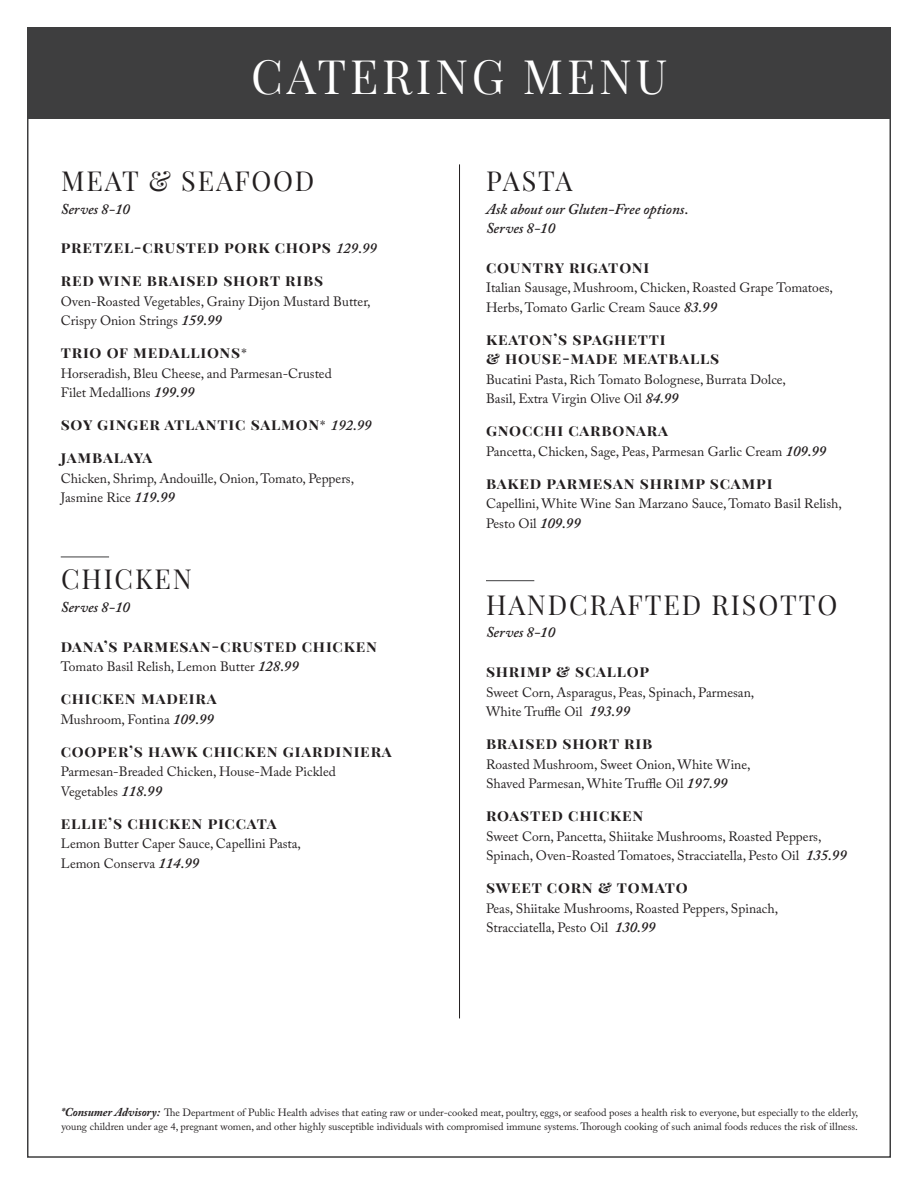
<style>
.page{position:relative;width:918px;height:1188px;background:#fff}
.page>*{position:absolute;margin:0;border:0;box-sizing:border-box;transform-origin:0 0}
.t1{font:46.5px "Playfair Display";letter-spacing:.08em;color:#fff}
.t2{font:27px "Playfair Display";letter-spacing:.07em;color:#231f20}
.t3{font:700 15.75px/19.5px "Playfair Display SC";letter-spacing:.05em;color:#231f20}
.t4{font:italic 600 15px/19.5px "Adobe Caslon Pro";color:#231f20}
.t5{font:13.5px/19.5px "Adobe Caslon Pro";color:#231f20}
.t6{font:10.5px/13.5px "Adobe Caslon Pro";color:#231f20}
.s1{font-family:"Adobe Caslon Pro";font-weight:600;font-style:italic;font-size:15px}
.s2{font-weight:600;font-style:italic;font-size:15px}
.s3{font-weight:400;font-size:12px}
.s4{font-weight:700;font-style:italic;font-size:12px}
</style>
<div class="page">
<hr style="left:459px;top:164px;width:1px;height:854px;background:#231f20">
<div style="left:27px;top:27px;width:864px;height:92px;background:#3e3e3f"></div>
<hr style="left:61px;top:557px;width:48px;height:1px;background:#3e3e3f">
<hr style="left:486px;top:580px;width:48px;height:1px;background:#3e3e3f">
<p class="t1" style="left:251px;top:47px;width:418px">CATERING MENU</p>
<p class="t2" style="left:61px;top:164px;width:255px">MEAT &amp; SEAFOOD</p>
<p class="t4" style="left:61px;top:199px;width:71px">Serves 8-10</p>
<p class="t3" style="left:61px;top:236px;width:318px">PRETZEL-CRUSTED PORK CHOPS <span class="s1">129.99</span></p>
<p class="t3" style="left:61px;top:269px;width:264px">RED WINE BRAISED SHORT RIBS</p>
<p class="t5" style="left:61px;top:292px;width:311px">Oven-Roasted Vegetables, Grainy Dijon Mustard Butter,<br>Crispy Onion Strings <span class="s2">159.99</span></p>
<p class="t3" style="left:61px;top:341px;width:188px">TRIO OF MEDALLIONS<span class="s3">*</span></p>
<p class="t5" style="left:61px;top:364px;width:273px">Horseradish, Bleu Cheese, and Parmesan-Crusted<br>Filet Medallions <span class="s2">199.99</span></p>
<p class="t3" style="left:61px;top:413px;width:312px">SOY GINGER ATLANTIC SALMON<span class="s3">*</span> <span class="s1">192.99</span></p>
<p class="t3" style="left:61px;top:446px;width:93px">JAMBALAYA</p>
<p class="t5" style="left:61px;top:469px;width:295px">Chicken, Shrimp, Andouille, Onion, Tomato, Peppers,<br>Jasmine Rice <span class="s2">119.99</span></p>
<p class="t2" style="left:61px;top:562px;width:133px">CHICKEN</p>
<p class="t4" style="left:61px;top:597px;width:71px">Serves 8-10</p>
<p class="t3" style="left:61px;top:635px;width:318px">DANA’S PARMESAN-CRUSTED CHICKEN</p>
<p class="t5" style="left:61px;top:657px;width:240px">Tomato Basil Relish, Lemon Butter <span class="s2">128.99</span></p>
<p class="t3" style="left:61px;top:687px;width:157px">CHICKEN MADEIRA</p>
<p class="t5" style="left:61px;top:709px;width:155px">Mushroom, Fontina <span class="s2">109.99</span></p>
<p class="t3" style="left:61px;top:740px;width:333px">COOPER’S HAWK CHICKEN GIARDINIERA</p>
<p class="t5" style="left:61px;top:762px;width:277px">Parmesan-Breaded Chicken, House-Made Pickled<br>Vegetables <span class="s2">118.99</span></p>
<p class="t3" style="left:61px;top:812px;width:217px">ELLIE’S CHICKEN PICCATA</p>
<p class="t5" style="left:61px;top:834px;width:242px">Lemon Butter Caper Sauce, Capellini Pasta,<br>Lemon Conserva <span class="s2">114.99</span></p>
<p class="t2" style="left:486px;top:164px;width:88px">PASTA</p>
<p class="t4" style="left:486px;top:199px;width:204px">Ask about our Gluten-Free options.<br>Serves 8-10</p>
<p class="t3" style="left:486px;top:256px;width:165px">COUNTRY RIGATONI</p>
<p class="t5" style="left:486px;top:278px;width:349px">Italian Sausage, Mushroom, Chicken, Roasted Grape Tomatoes,<br>Herbs, Tomato Garlic Cream Sauce <span class="s2">83.99</span></p>
<p class="t3" style="left:486px;top:328px;width:235px">KEATON’S SPAGHETTI<br>&amp; HOUSE-MADE MEATBALLS</p>
<p class="t5" style="left:486px;top:370px;width:302px">Bucatini Pasta, Rich Tomato Bolognese, Burrata Dolce,<br>Basil, Extra Virgin Olive Oil <span class="s2">84.99</span></p>
<p class="t3" style="left:486px;top:419px;width:184px">GNOCCHI CARBONARA</p>
<p class="t5" style="left:486px;top:442px;width:342px">Pancetta, Chicken, Sage, Peas, Parmesan Garlic Cream <span class="s2">109.99</span></p>
<p class="t3" style="left:486px;top:472px;width:288px">BAKED PARMESAN SHRIMP SCAMPI</p>
<p class="t5" style="left:486px;top:494px;width:358px">Capellini, White Wine San Marzano Sauce, Tomato Basil Relish,<br>Pesto Oil <span class="s2">109.99</span></p>
<p class="t2" style="left:486px;top:588px;width:353px">HANDCRAFTED RISOTTO</p>
<p class="t4" style="left:486px;top:623px;width:71px">Serves 8-10</p>
<p class="t3" style="left:486px;top:660px;width:165px">SHRIMP &amp; SCALLOP</p>
<p class="t5" style="left:486px;top:682px;width:270px">Sweet Corn, Asparagus, Peas, Spinach, Parmesan,<br>White Truffle Oil <span class="s2">193.99</span></p>
<p class="t3" style="left:486px;top:732px;width:168px">BRAISED SHORT RIB</p>
<p class="t5" style="left:486px;top:754px;width:266px">Roasted Mushroom, Sweet Onion, White Wine,<br>Shaved Parmesan, White Truffle Oil <span class="s2">197.99</span></p>
<p class="t3" style="left:486px;top:804px;width:159px">ROASTED CHICKEN</p>
<p class="t5" style="left:486px;top:826px;width:362px">Sweet Corn, Pancetta, Shiitake Mushrooms, Roasted Peppers,<br>Spinach, Oven-Roasted Tomatoes, Stracciatella, Pesto Oil <span class="s2">135.99</span></p>
<p class="t3" style="left:486px;top:876px;width:203px">SWEET CORN &amp; TOMATO</p>
<p class="t5" style="left:486px;top:898px;width:294px">Peas, Shiitake Mushrooms, Roasted Peppers, Spinach,<br>Stracciatella, Pesto Oil <span class="s2">130.99</span></p>
<p class="t6" style="left:61px;top:1106px;width:798px"><span class="s4">*Consumer Advisory:</span> The Department of Public Health advises that eating raw or under-cooked meat, poultry, eggs, or seafood poses a health risk to everyone, but especially to the elderly, young children under age 4, pregnant women, and other highly susceptible individuals with compromised immune systems. Thorough cooking of such animal foods reduces the risk of illness.</p>
</div>
